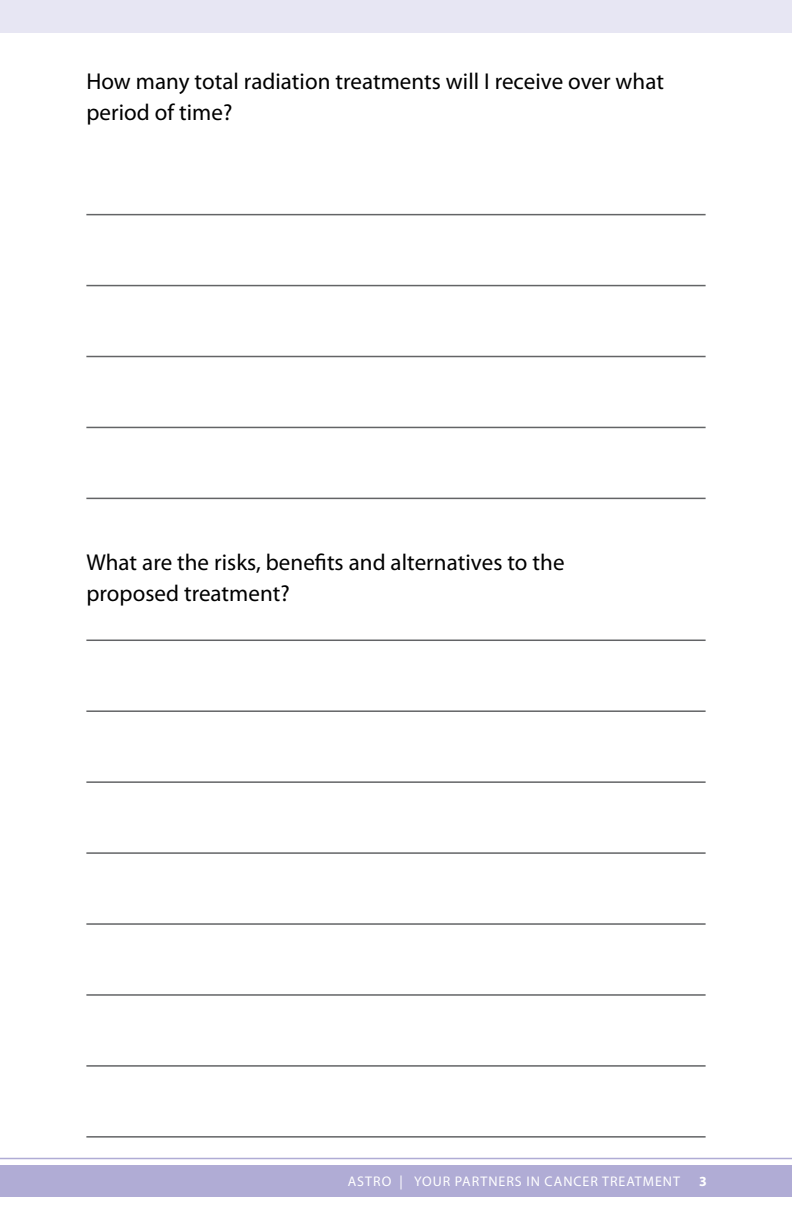
<style>
.page{position:relative;width:792px;height:1224px;background:#fff}
.page>*{position:absolute;margin:0;border:0;box-sizing:border-box;transform-origin:0 0}
.t1{font:23px/31px "Myriad Pro";color:#000}
.t2{font:14px "Myriad Pro";letter-spacing:.07em;color:#fff}
.t3{font:700 14px "Myriad Pro";color:#fff}
</style>
<div class="page">
<div style="left:0;top:1165px;width:792px;height:32px;background:#b0acd5"></div>
<hr style="left:0;top:1158px;width:792px;height:1px;background:#b0acd5">
<div style="left:0;top:0;width:792px;height:32px;background:#e7e6f3"></div>
<hr style="left:86px;top:285px;width:620px;height:1px;background:#636466">
<hr style="left:86px;top:356px;width:620px;height:1px;background:#636466">
<hr style="left:86px;top:498px;width:620px;height:1px;background:#636466">
<hr style="left:86px;top:640px;width:620px;height:1px;background:#636466">
<hr style="left:86px;top:710px;width:620px;height:2px;background:#636466">
<hr style="left:86px;top:994px;width:620px;height:2px;background:#636466">
<hr style="left:86px;top:1065px;width:620px;height:2px;background:#636466">
<hr style="left:86px;top:1136px;width:620px;height:2px;background:#636466">
<hr style="left:86px;top:923px;width:620px;height:2px;background:#636466">
<hr style="left:86px;top:214px;width:620px;height:1px;background:#636466">
<hr style="left:86px;top:781px;width:620px;height:2px;background:#636466">
<hr style="left:86px;top:427px;width:620px;height:1px;background:#636466">
<hr style="left:86px;top:852px;width:620px;height:2px;background:#636466">
<p class="t1" style="left:86px;top:65px;width:579px">How many total radiation treatments will I receive over what period of time?</p>
<p class="t1" style="left:86px;top:547px;width:480px">What are the risks, benefits and alternatives to the proposed treatment?</p>
<p class="t2" style="left:348px;top:1173px;width:334px">ASTRO | YOUR PARTNERS IN CANCER TREATMENT</p>
<p class="t3" style="left:699px;top:1172px;width:9px">3</p>
</div>
